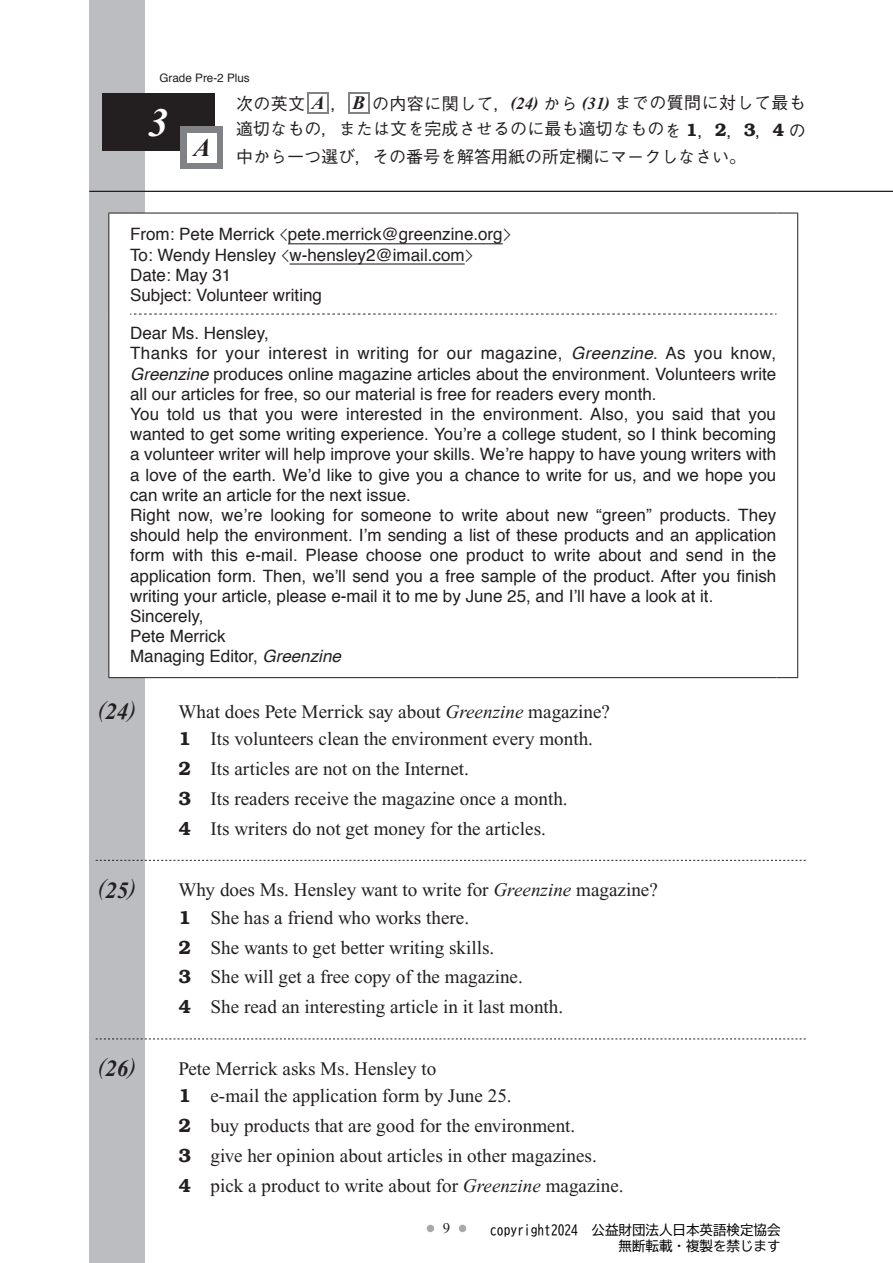
<style>
.page{position:relative;width:893px;height:1263px;background:#fff}
.page>*{position:absolute;margin:0;border:0;box-sizing:border-box;transform-origin:0 0}
.t1{font:italic 700 40.35px "Times New Roman PS Pro";color:#fff}
.t2{font:italic 700 25.5px "Times New Roman PS Pro";color:#231f20}
.t3{font:19.2px/29.7px "Times New Roman PS Pro";color:#231f20}
.t4{font:16.95px/20.2px "Helvetica";color:#231f20}
.t5{font:500 16.95px/25.5px "Gothic BBB Pro";letter-spacing:.01em;color:#231f20}
.t6{font:14.85px "Times New Roman PS Pro";color:#231f20}
.t7{font:13.5px/16.2px "BIZ UD Gothic";color:#000;text-align:right}
.t8{font:11.7px "Helvetica";color:#231f20}
.s1{font-family:"Times New Roman PS Pro";font-weight:700;font-style:italic;font-size:19.2px}
.s2{font-family:"Times New Roman PS Pro";font-weight:700;font-style:italic}
.s3{font-family:"Bookman Std";font-weight:600;font-size:18px}
.s4{font-family:"Gothic BBB Pro";font-weight:500}
.s5{font-style:italic}
.s6{font-style:italic;font-size:23.4px}
.s7{font-weight:700;font-style:italic;font-size:23.4px}
.s8{font-family:"Bookman Std";font-weight:600}
</style>
<div class="page">
<div style="left:427px;top:1225px;width:7px;height:7px;background:#a8a9ad;border-radius:50%"></div>
<div style="left:459px;top:1225px;width:7px;height:7px;background:#a8a9ad;border-radius:50%"></div>
<div style="left:89px;top:0;width:56px;height:1263px;background:#bcbdc0"></div>
<svg style="left:307px;top:92px;width:22px;height:22px"></svg>
<div style="left:310px;top:95px;width:17px;height:17px;background:#fff"></div>
<svg style="left:348px;top:92px;width:21px;height:22px"></svg>
<div style="left:350px;top:95px;width:17px;height:17px;background:#fff"></div>
<div style="left:102px;top:94px;width:113px;height:57px;background:#231f20"></div>
<div style="left:181px;top:126px;width:42px;height:43px;background:#808285"></div>
<div style="left:187px;top:133px;width:30px;height:30px;background:#fff"></div>
<hr style="left:89px;top:191px;width:804px;height:1px;background:#231f20">
<svg style="left:109px;top:214px;width:668px;height:463px"></svg>
<svg style="left:109px;top:213px;width:21px;height:1px"></svg>
<hr style="left:108px;top:213px;width:1px;height:101px;background:#231f20">
<hr style="left:130px;top:213px;width:646px;height:1px;background:#231f20">
<svg style="left:776px;top:213px;width:21px;height:1px"></svg>
<hr style="left:797px;top:213px;width:1px;height:101px;background:#231f20">
<hr style="left:108px;top:314px;width:1px;height:363px;background:#231f20">
<hr style="left:797px;top:314px;width:1px;height:363px;background:#231f20">
<svg style="left:108px;top:677px;width:22px;height:1px"></svg>
<hr style="left:130px;top:677px;width:646px;height:1px;background:#231f20">
<svg style="left:776px;top:677px;width:22px;height:1px"></svg>
<svg style="left:130px;top:314px;width:646px;height:1px"></svg>
<hr style="left:288px;top:243px;width:215px;height:1px;background:#231f20">
<hr style="left:290px;top:263px;width:175px;height:2px;background:#231f20">
<svg style="left:96px;top:860px;width:710px;height:1px"></svg>
<svg style="left:96px;top:1039px;width:710px;height:1px"></svg>
<p class="t8" style="left:159px;top:69px;width:92px">Grade Pre-2 Plus</p>
<h1 class="t1" style="left:148px;top:99px;width:22px">3</h1>
<h2 class="t2" style="left:193px;top:133px;width:19px">A</h2>
<p class="t5" style="left:236px;top:89px;width:571px">次の英文 <span class="s1">A</span> ， <span class="s1">B</span> の内容に関して，<span class="s2">(24)</span> から <span class="s2">(31)</span> までの質問に対して最も適切なもの，または文を完成させるのに最も適切なものを <span class="s3">1</span>，<span class="s3">2</span>，<span class="s3">3</span>，<span class="s3">4</span> の</p>
<p class="t5" style="left:236px;top:142px;width:512px">中から一つ選び，その番号を解答用紙の所定欄にマークしなさい。</p>
<p class="t4" style="left:130px;top:225px;width:383px">From: Pete Merrick <span class="s4">＜</span>pete.merrick@greenzine.org<span class="s4">＞</span>To: Wendy Hensley <span class="s4">＜</span>w-hensley2@imail.com<span class="s4">＞</span>Date: May 31<br>Subject: Volunteer writing</p>
<p class="t4" style="left:130px;top:324px;width:648px">Dear Ms. Hensley,<br>Thanks for your interest in writing for our magazine, <span class="s5">Greenzine</span>. As you know, <span class="s5">Greenzine</span> produces online magazine articles about the environment. Volunteers write all our articles for free, so our material is free for readers every month.<br>You told us that you were interested in the environment. Also, you said that you wanted to get some writing experience. You’re a college student, so I think becoming a volunteer writer will help improve your skills. We’re happy to have young writers with a love of the earth. We’d like to give you a chance to write for us, and we hope you can write an article for the next issue.<br>Right now, we’re looking for someone to write about new “green” products. They should help the environment. I’m sending a list of these products and an application form with this e-mail. Please choose one product to write about and send in the application form. Then, we’ll send you a free sample of the product. After you finish writing your article, please e-mail it to me by June 25, and I’ll have a look at it.<br>Sincerely,<br>Pete Merrick<br>Managing Editor, <span class="s5">Greenzine</span></p>
<p class="t3" style="left:179px;top:698px;width:433px;line-height:27.6px;text-indent:-81px"><span class="s6">(</span><span class="s7">24</span><span class="s6">)</span> What does Pete Merrick say about <span class="s5">Greenzine</span> magazine?<br><span class="s8">1</span> Its volunteers clean the environment every month.</p>
<p class="t3" style="left:179px;top:754px;width:391px"><span class="s8">2</span> Its articles are not on the Internet.<br><span class="s8">3</span> Its readers receive the magazine once a month.<br><span class="s8">4</span> Its writers do not get money for the articles.</p>
<p class="t3" style="left:179px;top:877px;width:481px;line-height:27.6px;text-indent:-81px"><span class="s6">(</span><span class="s7">25</span><span class="s6">)</span> Why does Ms. Hensley want to write for <span class="s5">Greenzine</span> magazine?<br><span class="s8">1</span> She has a friend who works there.</p>
<p class="t3" style="left:179px;top:933px;width:386px"><span class="s8">2</span> She wants to get better writing skills.<br><span class="s8">3</span> She will get a free copy of the magazine.<br><span class="s8">4</span> She read an interesting article in it last month.</p>
<p class="t3" style="left:179px;top:1055px;width:335px;line-height:27.6px;text-indent:-81px"><span class="s6">(</span><span class="s7">26</span><span class="s6">)</span> Pete Merrick asks Ms. Hensley to<br><span class="s8">1</span> e-mail the application form by June 25.</p>
<p class="t3" style="left:179px;top:1111px;width:447px"><span class="s8">2</span> buy products that are good for the environment.<br><span class="s8">3</span> give her opinion about articles in other magazines.<br><span class="s8">4</span> pick a product to write about for <span class="s5">Greenzine</span> magazine.</p>
<p class="t6" style="left:443px;top:1220px;width:9px">9</p>
<p class="t7" style="left:490px;top:1221px;width:292px">copyright2024　公益財団法人日本英語検定協会無断転載・複製を禁じます</p>
</div>
